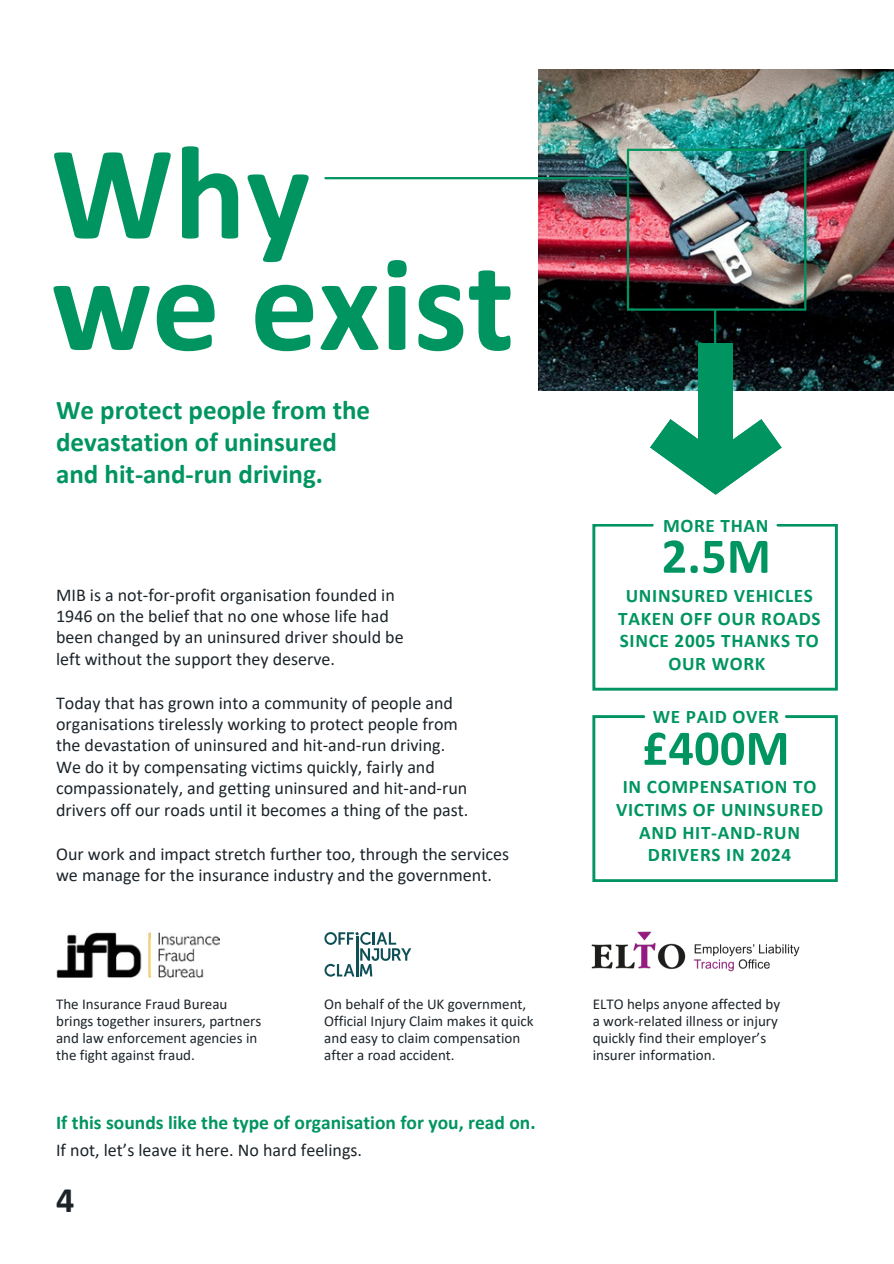
<style>
.page{position:relative;width:894px;height:1264px;background:#fff}
.page>*{position:absolute;margin:0;border:0;box-sizing:border-box;transform-origin:0 0}
.t1{font:700 135px/111.4px "Calibri";color:#009560}
.t2{font:700 50.25px "Calibri";letter-spacing:.005em;color:#009560}
.t3{font:700 36px "Calibri";color:#1c242a}
.t4{font:700 27px/31.5px "Calibri";color:#009560}
.t5{font:700 19.5px "Calibri";color:#009560}
.t6{font:700 19.2px/22.5px "Calibri";letter-spacing:.035em;color:#009560;text-align:center}
.t7{font:18px/21.5px "Calibri";color:#1c242a}
.t8{font:15px/17px "Calibri";color:#1c242a}
</style>
<div class="page">
<img style="left:538px;top:69px;width:355px;height:321px">
<img style="left:56px;top:932px;width:163px;height:45px">
<svg style="left:338px;top:932px;width:7px;height:12px"></svg>
<svg style="left:347px;top:932px;width:7px;height:12px"></svg>
<svg style="left:372px;top:932px;width:3px;height:12px"></svg>
<svg style="left:376px;top:932px;width:11px;height:12px"></svg>
<svg style="left:389px;top:932px;width:7px;height:12px"></svg>
<svg style="left:360px;top:932px;width:11px;height:12px"></svg>
<hr style="left:356px;top:936px;width:2px;height:40px;background:#0e5056">
<svg style="left:324px;top:932px;width:13px;height:12px"></svg>
<svg style="left:324px;top:963px;width:11px;height:13px"></svg>
<svg style="left:359px;top:964px;width:13px;height:12px"></svg>
<svg style="left:344px;top:964px;width:10px;height:12px"></svg>
<svg style="left:360px;top:948px;width:10px;height:12px"></svg>
<svg style="left:371px;top:948px;width:8px;height:12px"></svg>
<svg style="left:380px;top:956px;width:10px;height:4px"></svg>
<svg style="left:392px;top:948px;width:9px;height:12px"></svg>
<svg style="left:401px;top:948px;width:10px;height:12px"></svg>
<svg style="left:337px;top:964px;width:5px;height:12px"></svg>
<img style="left:591px;top:931px;width:209px;height:41px">
<div style="left:698px;top:343px;width:34px;height:133px;background:#009560"></div>
<svg style="left:650px;top:419px;width:131px;height:76px"></svg>
<hr style="left:804px;top:150px;width:2px;height:159px;background:#009560">
<hr style="left:713px;top:311px;width:3px;height:37px;background:#009560">
<hr style="left:627px;top:308px;width:178px;height:3px;background:#009560">
<hr style="left:626px;top:150px;width:3px;height:159px;background:#009560">
<hr style="left:627px;top:149px;width:178px;height:2px;background:#009560">
<hr style="left:325px;top:177px;width:301px;height:2px;background:#009560">
<h1 class="t1" style="left:51px;top:149px;width:464px">Why<br>we exist</h1>
<h3 class="t4" style="left:56px;top:397px;width:315px">We protect people from the devastation of uninsured and hit-and-run driving.</h3>
<p class="t7" style="left:56px;top:585px;width:349px">MIB is a not-for-profit organisation founded in 1946 on the belief that no one whose life had been changed by an uninsured driver should be left without the support they deserve.</p>
<p class="t7" style="left:56px;top:693px;width:413px">Today that has grown into a community of people and organisations tirelessly working to protect people from the devastation of uninsured and hit-and-run driving.<br>We do it by compensating victims quickly, fairly and compassionately, and getting uninsured and hit-and-run drivers off our roads until it becomes a thing of the past.</p>
<p class="t7" style="left:56px;top:844px;width:454px">Our work and impact stretch further too, through the services we manage for the insurance industry and the government.</p>
<p class="t6" style="left:662px;top:515px;width:107px">MORE THAN</p>
<h2 class="t2" style="left:661px;top:535px;width:111px">2.5M</h2>
<p class="t6" style="left:618px;top:586px;width:204px">UNINSURED VEHICLES<br>TAKEN OFF OUR ROADS<br>SINCE 2005 THANKS TO<br>OUR WORK</p>
<p class="t6" style="left:652px;top:707px;width:128px">WE PAID OVER</p>
<h2 class="t2" style="left:642px;top:727px;width:148px">£400M</h2>
<p class="t6" style="left:615px;top:777px;width:209px">IN COMPENSATION TO<br>VICTIMS OF UNINSURED<br>AND HIT-AND-RUN<br>DRIVERS IN 2024</p>
<p class="t8" style="left:56px;top:996px;width:206px">The Insurance Fraud Bureau brings together insurers, partners and law enforcement agencies in the fight against fraud.</p>
<p class="t8" style="left:324px;top:996px;width:211px">On behalf of the UK government,<br>Official Injury Claim makes it quick and easy to claim compensation after a road accident.</p>
<p class="t8" style="left:592px;top:996px;width:189px">ELTO helps anyone affected by a work-related illness or injury quickly find their employer’s insurer information.</p>
<p class="t5" style="left:56px;top:1114px;width:481px">If this sounds like the type of organisation for you, read on.</p>
<p class="t7" style="left:56px;top:1140px;width:307px">If not, let’s leave it here. No hard feelings.</p>
<h3 class="t3" style="left:56px;top:1184px;width:20px">4</h3>
</div>
